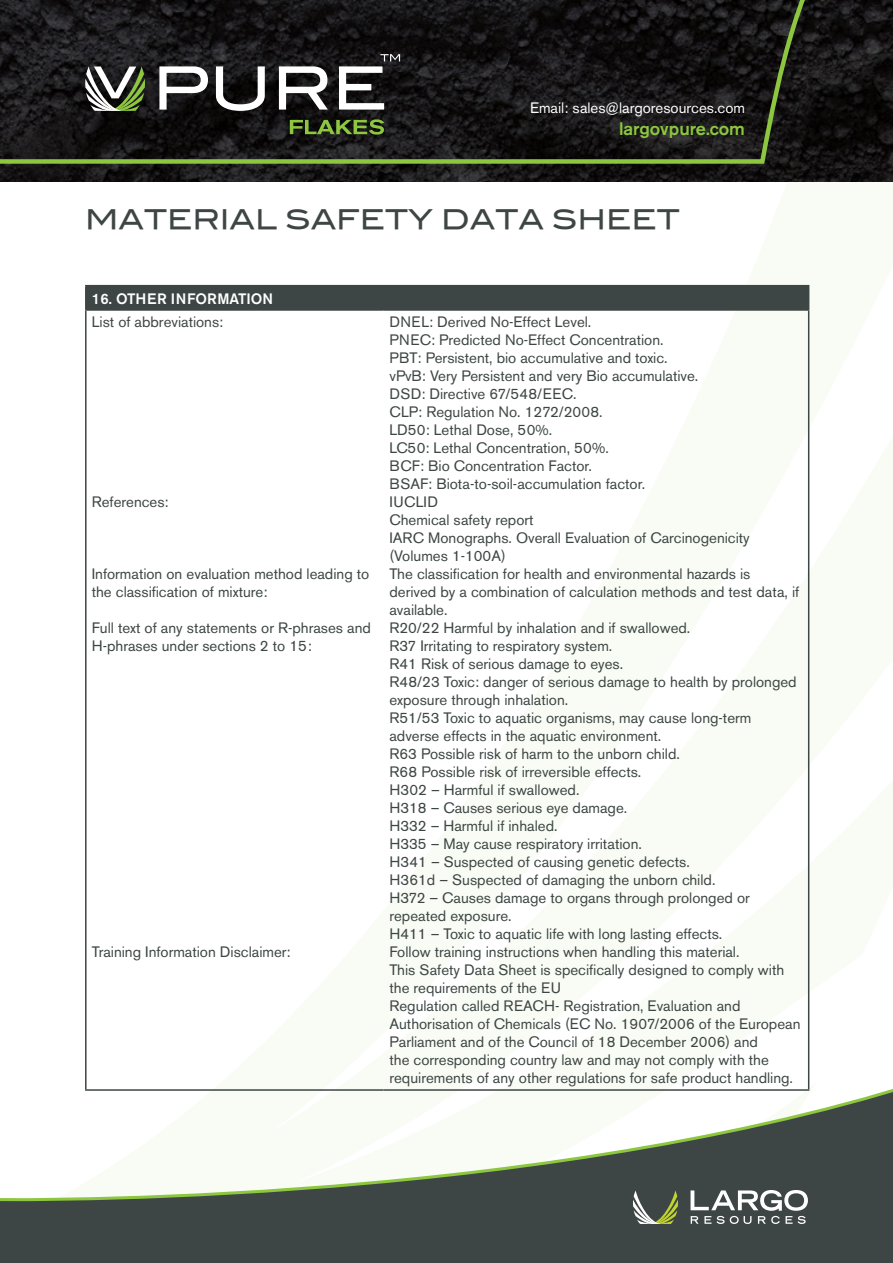
<style>
.page{position:relative;width:893px;height:1263px;background:#fff}
.page>*{position:absolute;margin:0;border:0;box-sizing:border-box;transform-origin:0 0}
.t1{font:27px "Blair Md ITCTT Medium";color:#3d4644}
.t2{font:500 18px "Akzidenz Grotesk BE";color:#8dc63f}
.t3{font:15px/18px "Akzidenz Grotesk BE";color:#3d4644}
.t4{font:15px "Akzidenz Grotesk BE";color:#fff}
.t5{font:500 15px "Akzidenz Grotesk BE";color:#fff}
</style>
<div class="page">
<svg style="left:0;top:1077px;width:893px;height:186px"></svg>
<img style="left:0;top:167px;width:893px;height:15px">
<svg style="left:0;top:0;width:893px;height:167px;background:#191a17"></svg>
<svg style="left:633px;top:1190px;width:45px;height:34px;background:#6c755c"></svg>
<svg style="left:690px;top:1190px;width:118px;height:34px"></svg>
<svg style="left:85px;top:66px;width:60px;height:45px"></svg>
<svg style="left:159px;top:54px;width:241px;height:57px"></svg>
<svg style="left:290px;top:119px;width:94px;height:16px;background:#475f25"></svg>
<div style="left:86px;top:286px;width:723px;height:24px;background:#3d4644"></div>
<hr style="left:85px;top:285px;width:298px;height:1px;background:#3d4644">
<hr style="left:85px;top:286px;width:2px;height:23px;background:#3d4644">
<hr style="left:383px;top:285px;width:426px;height:1px;background:#3d4644">
<hr style="left:85px;top:309px;width:298px;height:2px;background:#3d4644">
<hr style="left:85px;top:311px;width:2px;height:778px;background:#3d4644">
<hr style="left:383px;top:309px;width:426px;height:2px;background:#3d4644">
<hr style="left:808px;top:311px;width:1px;height:778px;background:#3d4644">
<hr style="left:85px;top:1089px;width:298px;height:2px;background:#3d4644">
<hr style="left:383px;top:1089px;width:426px;height:2px;background:#3d4644">
<p class="t4" style="left:530px;top:99px;width:217px">Email: sales@largoresources.com</p>
<p class="t2" style="left:619px;top:117px;width:127px">largovpure.com</p>
<h1 class="t1" style="left:85px;top:197px;width:596px">MATERIAL SAFETY DATA SHEET</h1>
<p class="t5" style="left:92px;top:289px;width:183px">16. OTHER INFORMATION</p>
<p class="t3" style="left:92px;top:313px;width:133px">List of abbreviations:</p>
<p class="t3" style="left:92px;top:493px;width:78px">References:</p>
<p class="t3" style="left:92px;top:565px;width:279px">Information on evaluation method leading to the classification of mixture:</p>
<p class="t3" style="left:92px;top:619px;width:281px">Full text of any statements or R-phrases and<br>H-phrases under sections 2 to 15:</p>
<p class="t3" style="left:92px;top:943px;width:200px">Training Information Disclaimer:</p>
<p class="t3" style="left:389px;top:313px;width:413px">DNEL: Derived No-Effect Level.<br>PNEC: Predicted No-Effect Concentration.<br>PBT: Persistent, bio accumulative and toxic.<br>vPvB: Very Persistent and very Bio accumulative.<br>DSD: Directive 67/548/EEC.<br>CLP: Regulation No. 1272/2008.<br>LD50: Lethal Dose, 50%.<br>LC50: Lethal Concentration, 50%.<br>BCF: Bio Concentration Factor.<br>BSAF: Biota-to-soil-accumulation factor.<br>IUCLID<br>Chemical safety report<br>IARC Monographs. Overall Evaluation of Carcinogenicity (Volumes 1-100A)<br>The classification for health and environmental hazards is derived by a combination of calculation methods and test data, if available.<br>R20/22 Harmful by inhalation and if swallowed.<br>R37 Irritating to respiratory system.<br>R41 Risk of serious damage to eyes.<br>R48/23 Toxic: danger of serious damage to health by prolonged exposure through inhalation.<br>R51/53 Toxic to aquatic organisms, may cause long-term adverse effects in the aquatic environment.<br>R63 Possible risk of harm to the unborn child.<br>R68 Possible risk of irreversible effects.<br>H302 – Harmful if swallowed.<br>H318 – Causes serious eye damage.<br>H332 – Harmful if inhaled.<br>H335 – May cause respiratory irritation.<br>H341 – Suspected of causing genetic defects.<br>H361d – Suspected of damaging the unborn child.<br>H372 – Causes damage to organs through prolonged or repeated exposure.<br>H411 – Toxic to aquatic life with long lasting effects.<br>Follow training instructions when handling this material.<br>This Safety Data Sheet is specifically designed to comply with the requirements of the EU<br>Regulation called REACH- Registration, Evaluation and Authorisation of Chemicals (EC No. 1907/2006 of the European Parliament and of the Council of 18 December 2006) and<br>the corresponding country law and may not comply with the requirements of any other regulations for safe product handling.</p>
</div>
